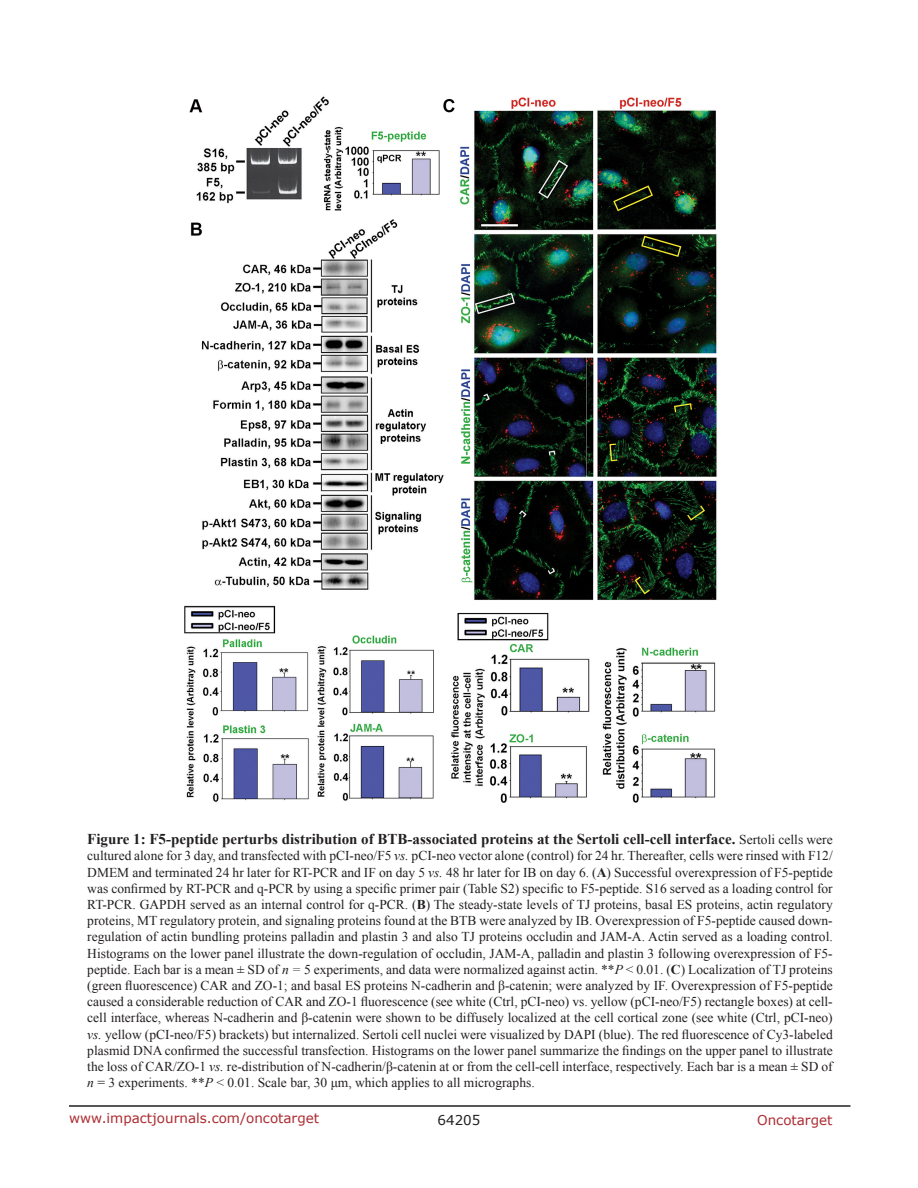
<style>
.page{position:relative;width:918px;height:1188px;background:#fff}
.page>*{position:absolute;margin:0;border:0;box-sizing:border-box;transform-origin:0 0}
.FigureText{font:700 15px "Times New Roman";color:#231f20}
.FigureText-2{font:13.5px/16.2px "Times New Roman";color:#231f20;text-align:justify}
.t1{font:13.5px "Verdana";color:#ac2b31}
.t2{font:13.5px "Verdana";color:#231f20}
.s1{font-weight:400;font-size:13.5px}
.s2{font-style:italic}
.s3{font-weight:700}
</style>
<div class="page">
<hr style="left:69px;top:1105px;width:781px;height:2px;background:#231f20">
<img style="left:185px;top:96px;width:532px;height:707px">
<p class="FigureText" style="left:87px;top:829px;width:747px">Figure 1: F5-peptide perturbs distribution of BTB-associated proteins at the Sertoli cell-cell interface. <span class="s1">Sertoli cells were</span></p>
<p class="FigureText-2" style="left:87px;top:848px;width:747px">cultured alone for 3 day, and transfected with pCI-neo/F5 <span class="s2">vs.</span> pCI-neo vector alone (control) for 24 hr. Thereafter, cells were rinsed with F12/ DMEM and terminated 24 hr later for RT-PCR and IF on day 5 <span class="s2">vs.</span> 48 hr later for IB on day 6. (<span class="s3">A</span>) Successful overexpression of F5-peptide was confirmed by RT-PCR and q-PCR by using a specific primer pair (Table S2) specific to F5-peptide. S16 served as a loading control for RT-PCR. GAPDH served as an internal control for q-PCR. (<span class="s3">B</span>) The steady-state levels of TJ proteins, basal ES proteins, actin regulatory proteins, MT regulatory protein, and signaling proteins found at the BTB were analyzed by IB. Overexpression of F5-peptide caused down&shy;regulation of actin bundling proteins palladin and plastin 3 and also TJ proteins occludin and JAM-A. Actin served as a loading control.<br>Histograms on the lower panel illustrate the down-regulation of occludin, JAM-A, palladin and plastin 3 following overexpression of F5- peptide. Each bar is a mean ± SD of <span class="s2">n =</span> 5 experiments, and data were normalized against actin. **<span class="s2">P</span> &lt; 0.01. (<span class="s3">C</span>) Localization of TJ proteins (green fluorescence) CAR and ZO-1; and basal ES proteins N-cadherin and β-catenin; were analyzed by IF. Overexpression of F5-peptide caused a considerable reduction of CAR and ZO-1 fluorescence (see white (Ctrl, pCI-neo) vs. yellow (pCI-neo/F5) rectangle boxes) at cell&shy;cell interface, whereas N-cadherin and β-catenin were shown to be diffusely localized at the cell cortical zone (see white (Ctrl, pCI-neo) <span class="s2">vs.</span> yellow (pCI-neo/F5) brackets) but internalized. Sertoli cell nuclei were visualized by DAPI (blue). The red fluorescence of Cy3-labeled plasmid DNA confirmed the successful transfection. Histograms on the lower panel summarize the findings on the upper panel to illustrate the loss of CAR/ZO-1 <span class="s2">vs.</span> re-distribution of N-cadherin/β-catenin at or from the cell-cell interface, respectively. Each bar is a mean ± SD of <span class="s2">n</span> = 3 experiments. **<span class="s2">P</span> &lt; 0.01. Scale bar, 30 μm, which applies to all micrographs.</p>
<p class="t1" style="left:69px;top:1109px;width:252px">www.impactjournals.com/oncotarget</p>
<p class="t2" style="left:438px;top:1111px;width:44px">64205</p>
<p class="t1" style="left:757px;top:1111px;width:77px">Oncotarget</p>
</div>
